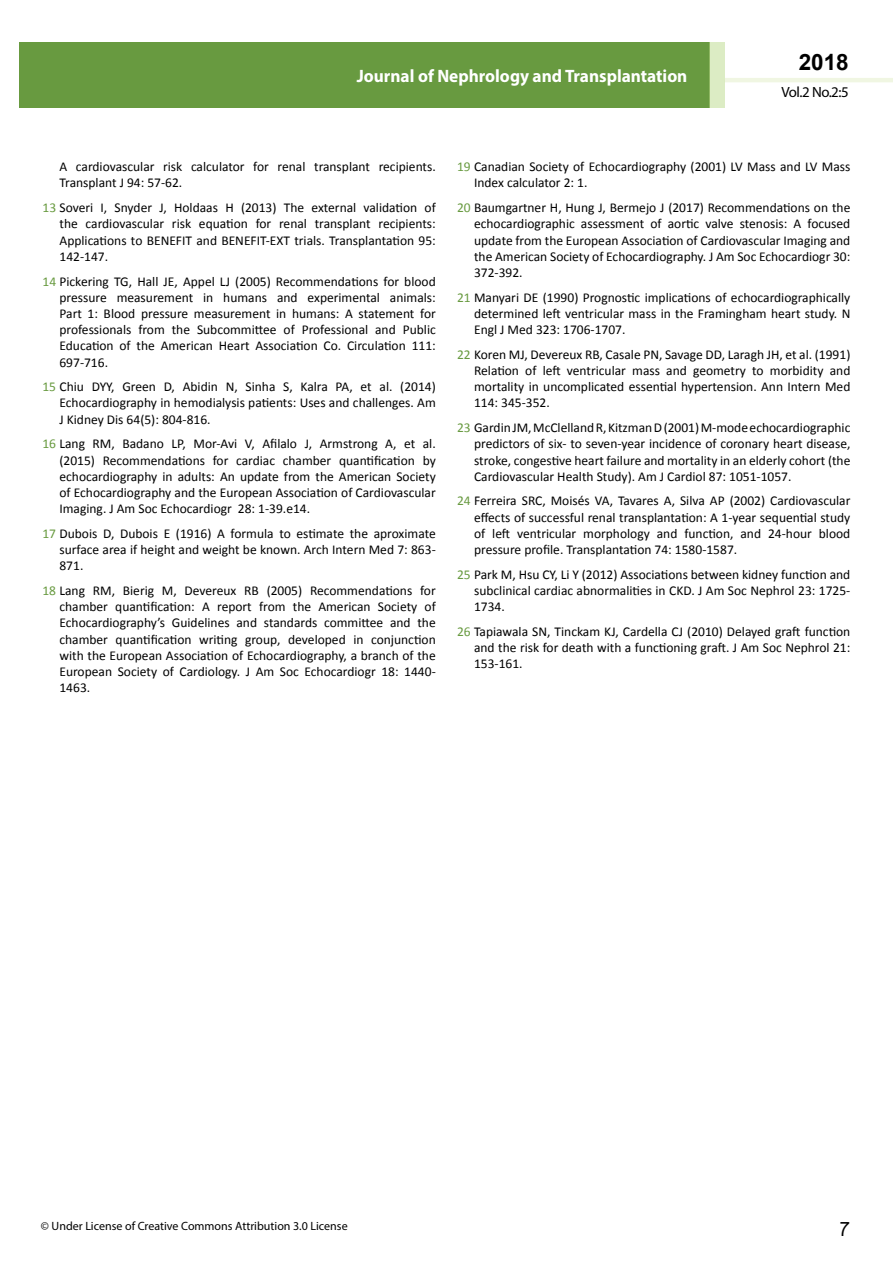
<style>
.page{position:relative;width:893px;height:1263px;background:#fff}
.page>*{position:absolute;margin:0;border:0;box-sizing:border-box;transform-origin:0 0}
.t1{font:25.5px "Tunga";color:#000}
.t2{font:700 22.5px "Arial";color:#000}
.t3{font:700 18px "Myriad Pro";color:#fff;scale:.96 1}
.t4{font:14.85px "Myriad Pro";color:#000}
.t5{font:13.5px/16.2px "Calibri";color:#000;text-align:justify}
.t6{font:12px "Myriad Pro";color:#000}
.s1{color:#689a40}
</style>
<div class="page">
<hr style="left:725px;top:78px;width:168px;height:4px;background:#f0f6e2">
<div style="left:19px;top:42px;width:690px;height:66px;background:#689a40"></div>
<div style="left:709px;top:42px;width:16px;height:66px;background:#dcecc4"></div>
<h3 class="t3" style="left:357px;top:64px;width:346px">Journal of Nephrology and Transplantation</h3>
<h3 class="t3" style="left:585px;top:74px;width:128px">ISSN 1698-9465</h3>
<h2 class="t2" style="left:799px;top:47px;width:52px">2018</h2>
<p class="t4" style="left:781px;top:83px;width:69px">Vol.2 No.2:5</p>
<p class="t5" style="left:60px;top:159px;width:378px">A cardiovascular risk calculator for renal transplant recipients.<br>Transplant J 94: 57-62.</p>
<p class="t5" style="left:60px;top:200px;width:378px;text-indent:-17px"><span class="s1">13</span> Soveri I, Snyder J, Holdaas H (2013) The external validation of the cardiovascular risk equation for renal transplant recipients:<br>Applications to BENEFIT and BENEFIT-EXT trials. Transplantation 95:<br>142-147.</p>
<p class="t5" style="left:59px;top:273px;width:378px;text-indent:-17px"><span class="s1">14</span> Pickering TG, Hall JE, Appel LJ (2005) Recommendations for blood pressure measurement in humans and experimental animals:<br>Part 1: Blood pressure measurement in humans: A statement for professionals from the Subcommittee of Professional and Public Education of the American Heart Association Co. Circulation 111:<br>697-716.</p>
<p class="t5" style="left:59px;top:379px;width:378px;text-indent:-17px"><span class="s1">15</span> Chiu DYY, Green D, Abidin N, Sinha S, Kalra PA, et al. (2014)<br>Echocardiography in hemodialysis patients: Uses and challenges. Am J Kidney Dis 64(5): 804-816.</p>
<p class="t5" style="left:59px;top:436px;width:378px;text-indent:-17px"><span class="s1">16</span> Lang RM, Badano LP, Mor-Avi V, Afilalo J, Armstrong A, et al. (2015) Recommendations for cardiac chamber quantification by echocardiography in adults: An update from the American Society of Echocardiography and the European Association of Cardiovascular Imaging. J Am Soc Echocardiogr 28: 1-39.e14.</p>
<p class="t5" style="left:59px;top:525px;width:378px;text-indent:-17px"><span class="s1">17</span> Dubois D, Dubois E (1916) A formula to estimate the aproximate surface area if height and weight be known. Arch Intern Med 7: 863- 871.</p>
<p class="t5" style="left:59px;top:582px;width:378px;text-indent:-17px"><span class="s1">18</span> Lang RM, Bierig M, Devereux RB (2005) Recommendations for chamber quantification: A report from the American Society of Echocardiography’s Guidelines and standards committee and the chamber quantification writing group, developed in conjunction with the European Association of Echocardiography, a branch of the European Society of Cardiology. J Am Soc Echocardiogr 18: 1440- 1463.</p>
<p class="t5" style="left:474px;top:159px;width:378px;text-indent:-17px"><span class="s1">19</span> Canadian Society of Echocardiography (2001) LV Mass and LV Mass<br>Index calculator 2: 1.</p>
<p class="t5" style="left:474px;top:200px;width:378px;text-indent:-17px"><span class="s1">20</span> Baumgartner H, Hung J, Bermejo J (2017) Recommendations on the echocardiographic assessment of aortic valve stenosis: A focused update from the European Association of Cardiovascular Imaging and the American Society of Echocardiography. J Am Soc Echocardiogr 30:<br>372-392.</p>
<p class="t5" style="left:474px;top:289px;width:378px;text-indent:-17px"><span class="s1">21</span> Manyari DE (1990) Prognostic implications of echocardiographically determined left ventricular mass in the Framingham heart study. N Engl J Med 323: 1706-1707.</p>
<p class="t5" style="left:474px;top:346px;width:378px;text-indent:-17px"><span class="s1">22</span> Koren MJ, Devereux RB, Casale PN, Savage DD, Laragh JH, et al. (1991)<br>Relation of left ventricular mass and geometry to morbidity and mortality in uncomplicated essential hypertension. Ann Intern Med 114: 345-352.</p>
<p class="t5" style="left:474px;top:420px;width:378px;text-indent:-17px"><span class="s1">23</span> GardinJM,McClellandR,KitzmanD(2001)M-modeechocardiographic predictors of six- to seven-year incidence of coronary heart disease, stroke, congestive heart failure and mortality in an elderly cohort (the Cardiovascular Health Study). Am J Cardiol 87: 1051-1057.</p>
<p class="t5" style="left:474px;top:493px;width:378px;text-indent:-17px"><span class="s1">24</span> Ferreira SRC, Moisés VA, Tavares A, Silva AP (2002) Cardiovascular effects of successful renal transplantation: A 1-year sequential study of left ventricular morphology and function, and 24-hour blood pressure profile. Transplantation 74: 1580-1587.</p>
<p class="t5" style="left:474px;top:566px;width:378px;text-indent:-17px"><span class="s1">25</span> Park M, Hsu CY, Li Y (2012) Associations between kidney function and subclinical cardiac abnormalities in CKD. J Am Soc Nephrol 23: 1725- 1734.</p>
<p class="t5" style="left:474px;top:623px;width:378px;text-indent:-17px"><span class="s1">26</span> Tapiawala SN, Tinckam KJ, Cardella CJ (2010) Delayed graft function and the risk for death with a functioning graft. J Am Soc Nephrol 21:<br>153-161.</p>
<p class="t6" style="left:41px;top:1218px;width:308px">© Under License of Creative Commons Attribution 3.0 License</p>
<h1 class="t1" style="left:839px;top:1212px;width:11px">7</h1>
</div>
